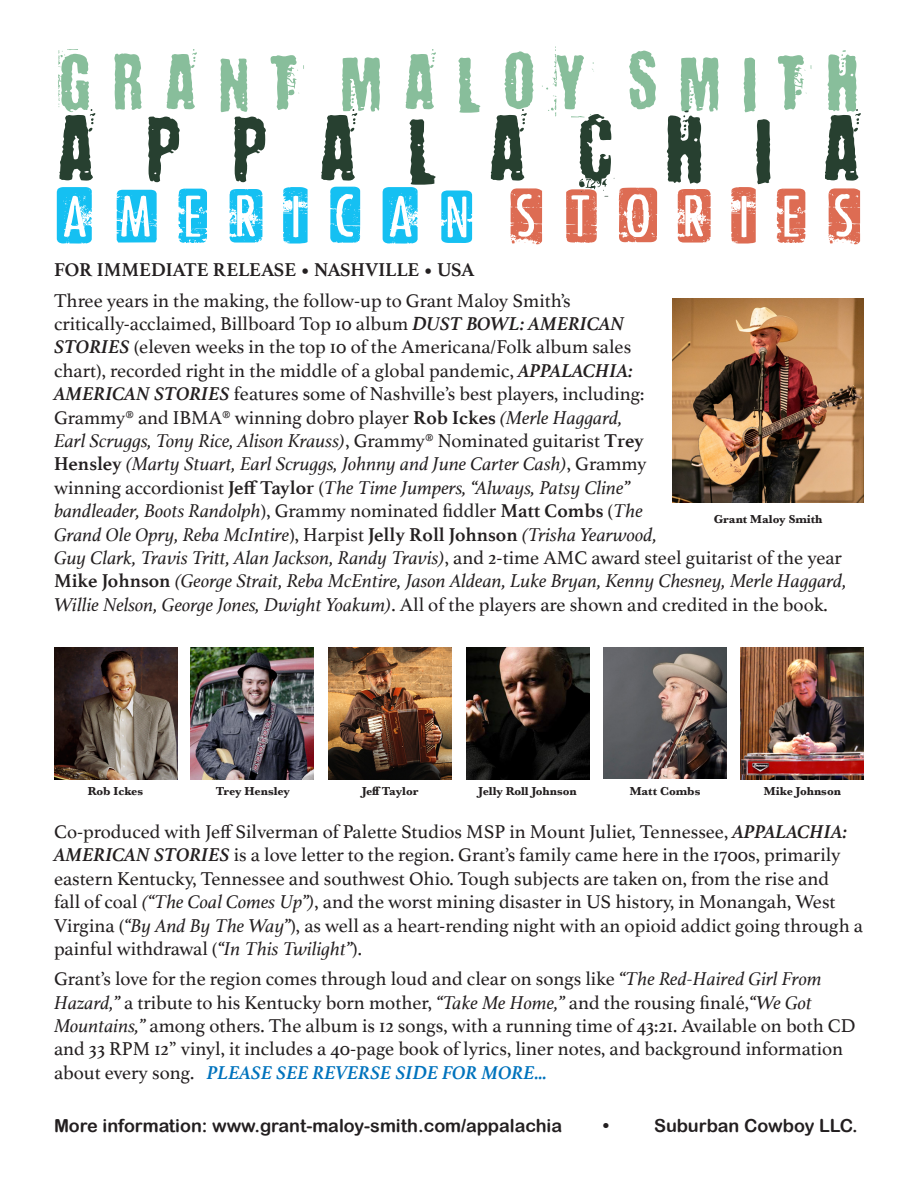
<style>
.page{position:relative;width:918px;height:1188px;background:#fff}
.page>*{position:absolute;margin:0;border:0;box-sizing:border-box;transform-origin:0 0}
.t1{font:85.5px "Baron Kuffner";color:#274030}
.t2{font:72px "Baron Kuffner";color:#88be9b}
.t3{font:57px "Punk Rock Show";color:#15c0f2;scale:1.21 1}
.t4{font:19.5px/23.4px "Athelas";color:#231f20}
.t5{font:700 19.5px "Athelas";color:#231f20}
.t6{font:18px "Arial Rounded MT Bold";color:#231f20}
.Captions_bold{font:700 12px "Baskerville";color:#231f20}
.s1{color:#dd6c53}
.s2{font-weight:700;font-style:italic}
.s3{font-weight:700}
.s4{font-style:italic}
.s5{font-weight:700;font-style:italic;color:#0073bd}
</style>
<div class="page">
<img style="left:672px;top:299px;width:192px;height:203px">
<img style="left:329px;top:648px;width:123px;height:132px">
<img style="left:466px;top:648px;width:123px;height:132px">
<img style="left:54px;top:648px;width:123px;height:132px">
<img style="left:604px;top:648px;width:123px;height:131px">
<img style="left:191px;top:648px;width:123px;height:132px">
<img style="left:741px;top:648px;width:123px;height:132px">
<p class="t2" style="left:60px;top:24px;width:800px">G R A N T M A L O Y S M I T H</p>
<p class="t1" style="left:57px;top:79px;width:806px">A P P A L A C H I A</p>
<p class="t3" style="left:60px;top:181px;width:660px">A M E R I C A N <span class="s1">S T O R I E S</span></p>
<p class="t5" style="left:54px;top:254px;width:422px">FOR IMMEDIATE RELEASE • NASHVILLE • USA</p>
<p class="t4" style="left:54px;top:288px;width:794px">Three years in the making, the follow-up to Grant Maloy Smith’s<br>critically-acclaimed, Billboard Top 10 album <span class="s2">DUST BOWL: AMERICAN<br>STORIES</span> (eleven weeks in the top 10 of the Americana/Folk album sales<br>chart), recorded right in the middle of a global pandemic, <span class="s2">APPALACHIA:<br>AMERICAN STORIES</span> features some of Nashville’s best players, including:<br>Grammy® and IBMA® winning dobro player <span class="s3">Rob Ickes</span> <span class="s4">(Merle Haggard,<br>Earl Scruggs, Tony Rice, Alison Krauss)</span>, Grammy® Nominated guitarist <span class="s3">Trey<br>Hensley</span> <span class="s4">(Marty Stuart, Earl Scruggs, Johnny and June Carter Cash)</span>, Grammy<br>winning accordionist <span class="s3">Jeff Taylor</span> (<span class="s4">The Time Jumpers, “Always, Patsy Cline”<br>bandleader, Boots Randolph</span>), Grammy nominated fiddler <span class="s3">Matt Combs</span> (<span class="s4">The<br>Grand Ole Opry, Reba McIntire</span>), Harpist <span class="s3">Jelly Roll Johnson</span> <span class="s4">(Trisha Yearwood,<br>Guy Clark, Travis Tritt, Alan Jackson, Randy Travis)</span>, and 2-time AMC award steel guitarist of the year <span class="s3">Mike Johnson</span> <span class="s4">(George Strait, Reba McEntire, Jason Aldean, Luke Bryan, Kenny Chesney, Merle Haggard, Willie Nelson, George Jones, Dwight Yoakum)</span>. All of the players are shown and credited in the book.</p>
<p class="Captions_bold" style="left:714px;top:511px;width:110px">Grant Maloy Smith</p>
<p class="Captions_bold" style="left:88px;top:782px;width:57px">Rob Ickes</p>
<p class="Captions_bold" style="left:216px;top:782px;width:76px">Trey Hensley</p>
<p class="Captions_bold" style="left:362px;top:782px;width:58px">Jeff Taylor</p>
<p class="Captions_bold" style="left:479px;top:782px;width:100px">Jelly Roll Johnson</p>
<p class="Captions_bold" style="left:630px;top:782px;width:72px">Matt Combs</p>
<p class="Captions_bold" style="left:764px;top:782px;width:79px">Mike Johnson</p>
<p class="t4" style="left:54px;top:819px;width:811px">Co-produced with Jeff Silverman of Palette Studios MSP in Mount Juliet, Tennessee, <span class="s2">APPALACHIA:<br>AMERICAN STORIES</span> is a love letter to the region. Grant’s family came here in the 1700s, primarily eastern Kentucky, Tennessee and southwest Ohio. Tough subjects are taken on, from the rise and<br>fall of coal <span class="s4">(“The Coal Comes Up”)</span>, and the worst mining disaster in US history, in Monangah, West Virgina (<span class="s4">“By And By The Way”</span>), as well as a heart-rending night with an opioid addict going through a painful withdrawal (<span class="s4">“In This Twilight”</span>).</p>
<p class="t4" style="left:54px;top:967px;width:803px">Grant’s love for the region comes through loud and clear on songs like <span class="s4">“The Red-Haired Girl From Hazard,”</span> a tribute to his Kentucky born mother, <span class="s4">“Take Me Home,”</span> and the rousing finalé,<span class="s4">“We Got Mountains,”</span> among others. The album is 12 songs, with a running time of 43:21. Available on both CD and 33 RPM 12” vinyl, it includes a 40-page book of lyrics, liner notes, and background information about every song. <span class="s5">PLEASE SEE REVERSE SIDE FOR MORE...</span></p>
<p class="t6" style="left:54px;top:1115px;width:510px">More information: www.grant-maloy-smith.com/appalachia</p>
<p class="t6" style="left:603px;top:1115px;width:8px">•</p>
<p class="t6" style="left:654px;top:1115px;width:205px">Suburban Cowboy LLC.</p>
</div>
